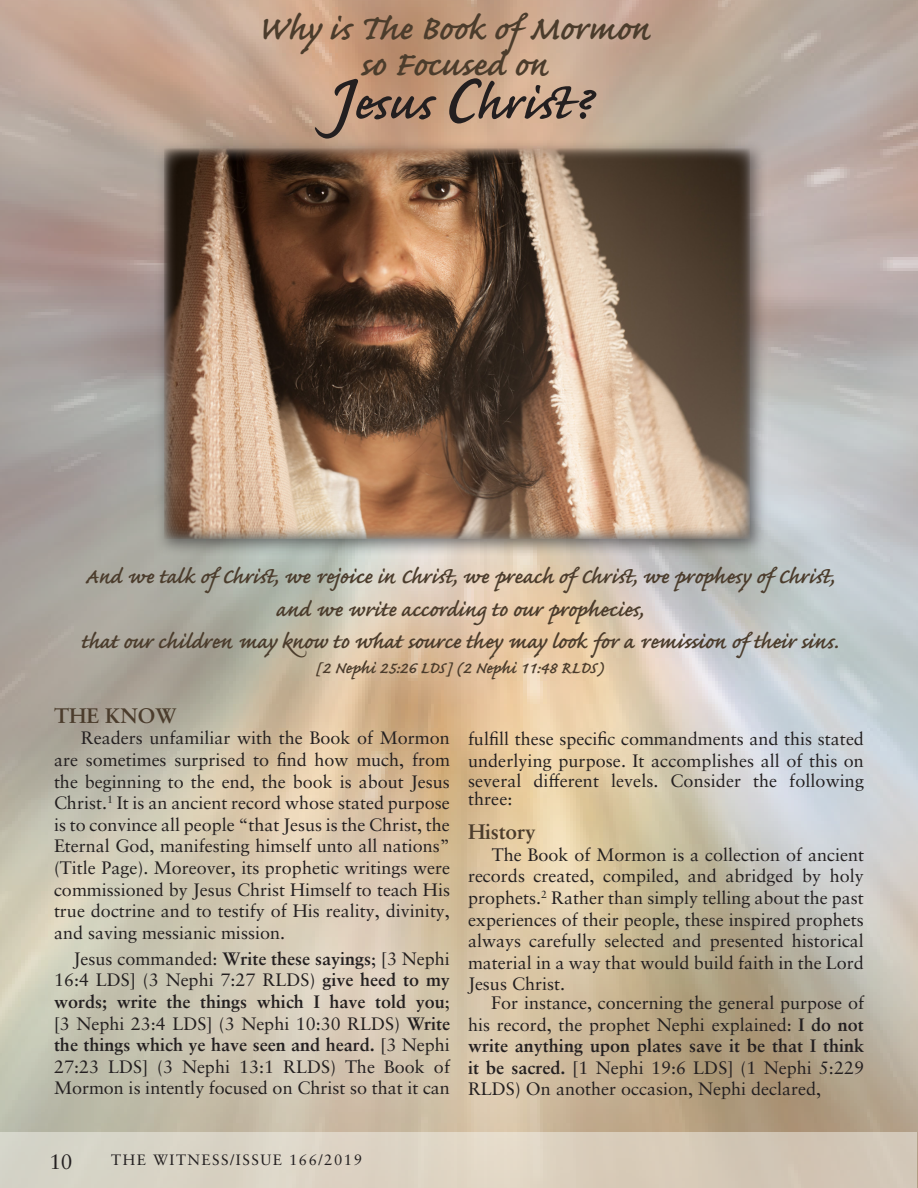
<style>
.page{position:relative;width:918px;height:1188px;background:#fff}
.page>*{position:absolute;margin:0;border:0;box-sizing:border-box;transform-origin:0 0}
.t1{font:600 61.5px "Caflisch Script Pro";letter-spacing:.005em;color:#231f20}
.t2{font:600 43.5px "Caflisch Script Pro";color:#4b3c2c}
.t3{font:600 27px "Caflisch Script Pro";color:#4b3c2c}
.t4{font:600 21px "Caflisch Script Pro";color:#4b3c2c}
.t5{font:700 21px "Sabon LT Pro";letter-spacing:-.01em;color:#4b3c2c}
.t6{font:21px "Sabon LT Pro";color:#231f20}
.t7{font:18px/21.6px "Sabon LT Pro";color:#231f20;text-align:justify}
.t8{font:15px "Sabon LT Pro";letter-spacing:.1em;color:#231f20}
.s1{font-size:78px}
.s2{font-size:82.5px}
.s3{font-weight:700}
</style>
<div class="page">
<img style="left:0;top:0;width:918px;height:1188px">
<div style="left:155px;top:140px;width:613px;height:418px;background:#231f20;opacity:.58"></div>
<img style="left:164px;top:149px;width:586px;height:390px">
<div style="left:0;top:1132px;width:917px;height:56px;background:linear-gradient(to right,#dbd9cb,#d6c7b5)"></div>
<p class="t2" style="left:257px;top:6px;width:394px">Why is The Book of Mormon</p>
<p class="t2" style="left:359px;top:42px;width:190px">so Focused on</p>
<p class="t1" style="left:325px;top:72px;width:266px"><span class="s1">J</span>esus <span class="s2">C</span>hrist?</p>
<p class="t3" style="left:85px;top:563px;width:751px">And we talk of Christ, we rejoice in Christ, we preach of Christ, we prophesy of Christ,</p>
<p class="t3" style="left:276px;top:595px;width:369px">and we write according to our prophecies,</p>
<p class="t3" style="left:81px;top:628px;width:759px">that our children may know to what source they may look for a remission of their sins.</p>
<p class="t4" style="left:316px;top:657px;width:289px">[2 Nephi 25:26 LDS] (2 Nephi 11:48 RLDS)</p>
<p class="t5" style="left:54px;top:702px;width:124px">THE KNOW</p>
<p class="t7" style="left:54px;top:727px;width:398px;text-indent:27px">Readers unfamiliar with the Book of Mormon are sometimes surprised to find how much, from the beginning to the end, the book is about Jesus Christ.<sup>1</sup> It is an ancient record whose stated purpose is to convince all people “that Jesus is the Christ, the Eternal God, manifesting himself unto all nations” (Title Page). Moreover, its prophetic writings were commissioned by Jesus Christ Himself to teach His true doctrine and to testify of His reality, divinity, and saving messianic mission.</p>
<p class="t7" style="left:54px;top:947px;width:398px;text-indent:20px">Jesus commanded: <span class="s3">Write these sayings</span>; [3 Nephi 16:4 LDS] (3 Nephi 7:27 RLDS) <span class="s3">give heed to my words; write the things which I have told you</span>; [3 Nephi 23:4 LDS] (3 Nephi 10:30 RLDS) <span class="s3">Write the things which ye have seen and heard.</span> [3 Nephi 27:23 LDS] (3 Nephi 13:1 RLDS) The Book of Mormon is intently focused on Christ so that it can</p>
<p class="t7" style="left:468px;top:727px;width:398px;line-height:22.5px">fulfill these specific commandments and this stated underlying purpose. It accomplishes all of this on</p>
<p class="t7" style="left:468px;top:771px;width:398px;line-height:18px">several different levels. Consider the following three:</p>
<p class="t5" style="left:468px;top:819px;width:69px">History</p>
<p class="t7" style="left:468px;top:843px;width:398px;text-indent:24px">The Book of Mormon is a collection of ancient records created, compiled, and abridged by holy prophets.<sup>2</sup> Rather than simply telling about the past experiences of their people, these inspired prophets always carefully selected and presented historical material in a way that would build faith in the Lord Jesus Christ.</p>
<p class="t7" style="left:468px;top:991px;width:398px;text-indent:23px">For instance, concerning the general purpose of his record, the prophet Nephi explained: <span class="s3">I do not write anything upon plates save it be that I think it be sacred.</span> [1 Nephi 19:6 LDS] (1 Nephi 5:229<br>RLDS) On another occasion, Nephi declared,</p>
<p class="t6" style="left:49px;top:1149px;width:24px">10</p>
<p class="t8" style="left:111px;top:1150px;width:252px">THE WITNESS/ISSUE 166/2019</p>
</div>
